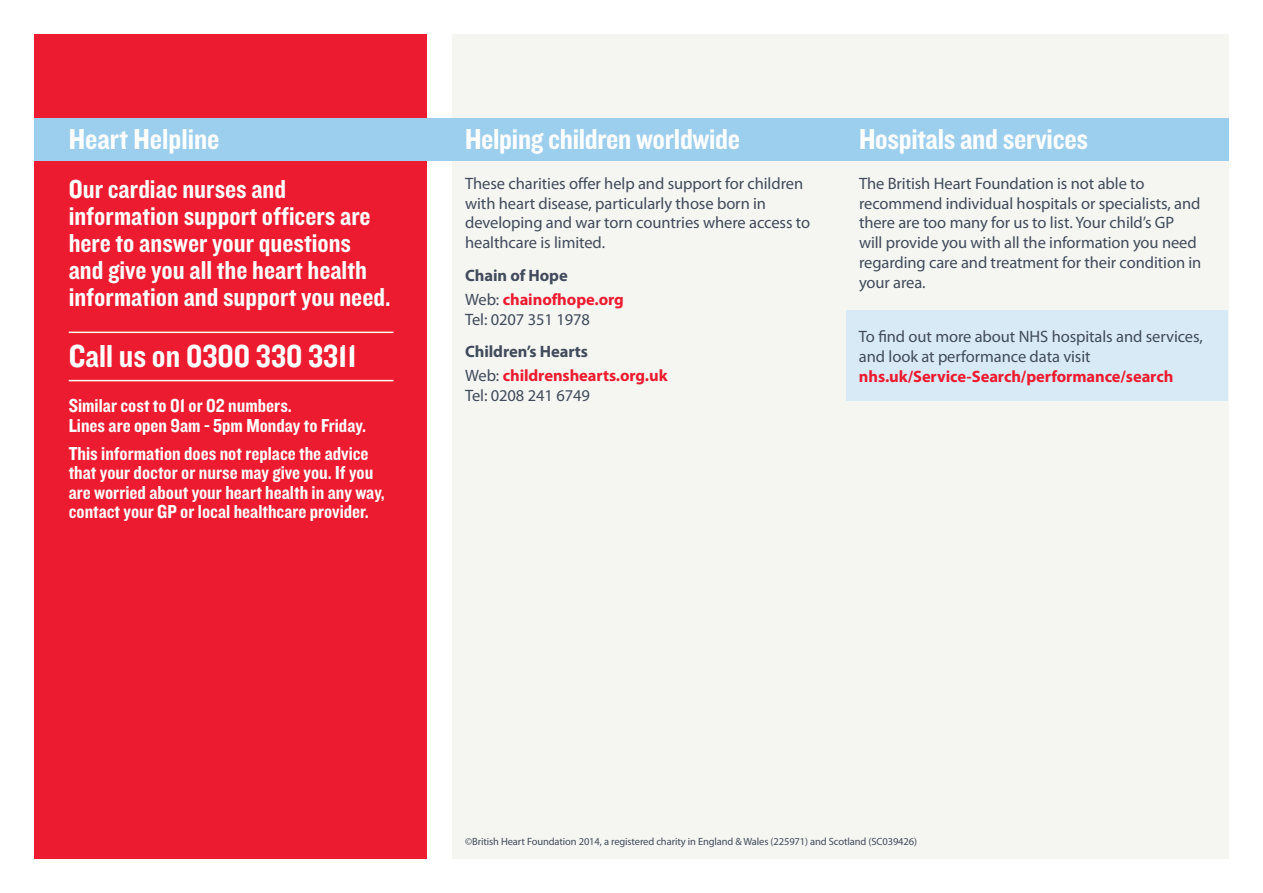
<style>
.page{position:relative;width:1263px;height:893px;background:#fff}
.page>*{position:absolute;margin:0;border:0;box-sizing:border-box;transform-origin:0 0}
.t1{font:33px "Knockout 50 Welterweight";color:#fff}
.t2{font:30px "Knockout 50 Welterweight";letter-spacing:-.01em;color:#fff}
.t3{font:27px/27px "Knockout 50 Welterweight";color:#fff}
.t4{font:19.5px/19.5px "Knockout 50 Welterweight";color:#fff}
.t5{font:16.5px/19.8px "Myriad Pro";letter-spacing:-.005em;color:#414b5c}
.t6{font:700 16.5px/24px "Myriad Pro";letter-spacing:-.005em;color:#ed1b2f}
.t7{font:10.5px "Myriad Pro";letter-spacing:-.01em;color:#414b5c}
.s1{color:#414b5c}
.s2{font-weight:400;color:#414b5c}
</style>
<div class="page">
<div style="left:452px;top:34px;width:777px;height:825px;background:#f5f5f1"></div>
<div style="left:34px;top:34px;width:393px;height:825px;background:#ed1b2f"></div>
<div style="left:34px;top:119px;width:1195px;height:42px;background:#9cceed"></div>
<hr style="left:69px;top:332px;width:324px;height:1px;background:#fff">
<hr style="left:69px;top:380px;width:324px;height:1px;background:#fff">
<div style="left:846px;top:310px;width:382px;height:91px;background:#d9eaf7"></div>
<h2 class="t2" style="left:69px;top:120px;width:152px">Heart Helpline</h2>
<h3 class="t3" style="left:69px;top:175px;width:323px">Our cardiac nurses and information support officers are here to answer your questions and give you all the heart health information and support you need.</h3>
<h1 class="t1" style="left:69px;top:334px;width:289px">Call us on 0300 330 3311</h1>
<p class="t4" style="left:69px;top:395px;width:299px">Similar cost to 01 or 02 numbers.<br>Lines are open 9am - 5pm Monday to Friday.</p>
<p class="t4" style="left:69px;top:443px;width:318px">This information does not replace the advice that your doctor or nurse may give you. If you are worried about your heart health in any way, contact your GP or local healthcare provider.</p>
<h2 class="t2" style="left:465px;top:119px;width:277px">Helping children worldwide</h2>
<h2 class="t2" style="left:859px;top:119px;width:230px">Hospitals and services</h2>
<p class="t5" style="left:465px;top:173px;width:347px">These charities offer help and support for children with heart disease, particularly those born in developing and war torn countries where access to healthcare is limited.</p>
<p class="t6" style="left:465px;top:263px;width:160px"><span class="s1">Chain of Hope<br></span><span class="s2">Web:</span> chainofhope.org</p>
<p class="t5" style="left:465px;top:309px;width:126px">Tel: 0207 351 1978</p>
<p class="t6" style="left:465px;top:339px;width:204px"><span class="s1">Children’s Hearts<br></span><span class="s2">Web:</span> childrenshearts.org.uk</p>
<p class="t5" style="left:465px;top:385px;width:126px">Tel: 0208 241 6749</p>
<p class="t5" style="left:859px;top:173px;width:344px">The British Heart Foundation is not able to recommend individual hospitals or specialists, and there are too many for us to list. Your child’s GP will provide you with all the information you need regarding care and treatment for their condition in your area.</p>
<p class="t5" style="left:859px;top:326px;width:345px">To find out more about NHS hospitals and services, and look at performance data visit</p>
<p class="t6" style="left:859px;top:364px;width:316px">nhs.uk/Service-Search/performance/search</p>
<p class="t7" style="left:465px;top:835px;width:453px">©British Heart Foundation 2014, a registered charity in England &amp; Wales (225971) and Scotland (SC039426)</p>
</div>
